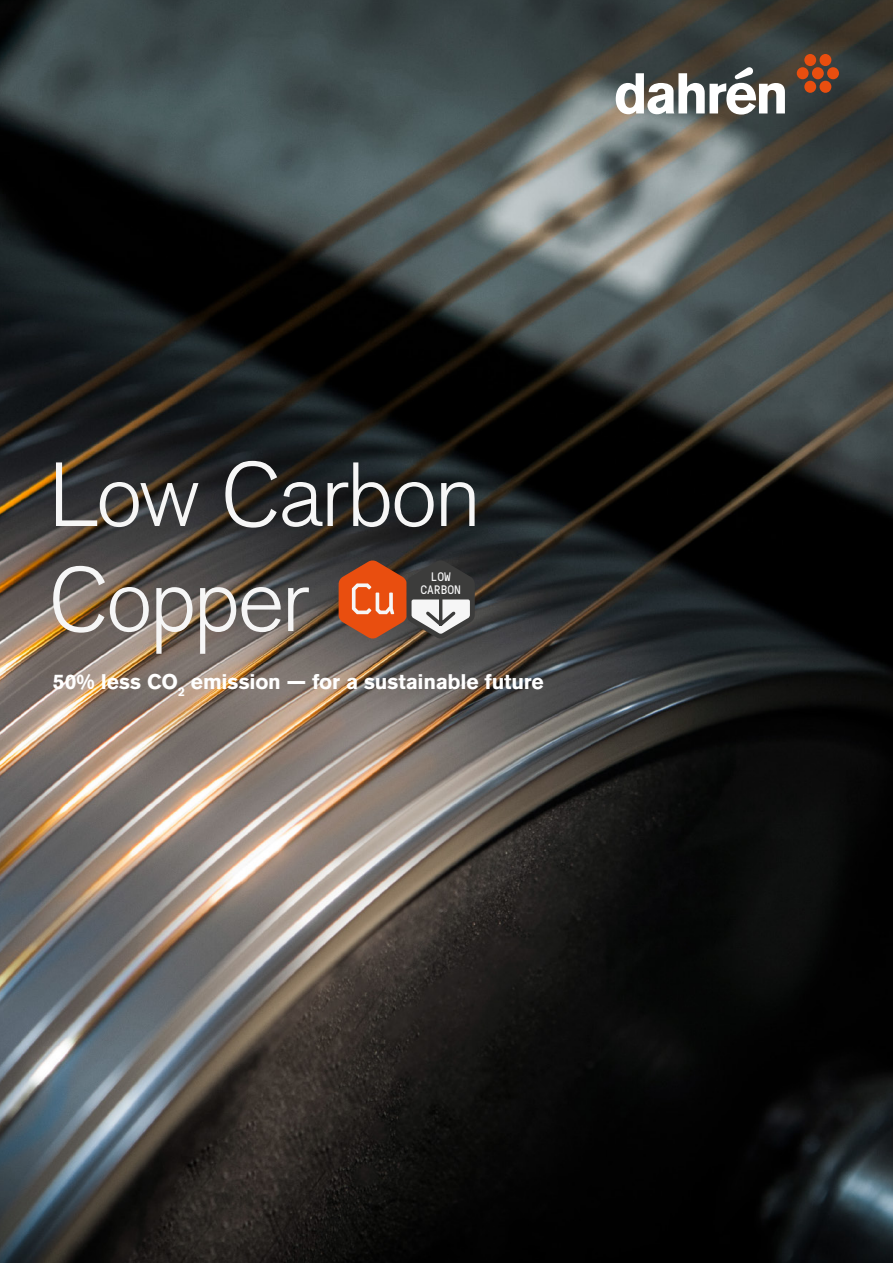
<style>
.page{position:relative;width:893px;height:1263px;background:#fff}
.page>*{position:absolute;margin:0;border:0;box-sizing:border-box;transform-origin:0 0}
.H0{font:300 90px/105px "Akzidenz Grotesk BQ";letter-spacing:-.035em;color:#f6f6f6}
.t1{font:700 21px "Akzidenz Grotesk BQ";letter-spacing:-.01em;color:#fff}
.t2{font:12.3px/12.3px "GT Pressura Mono";color:#f6f6f6;text-align:center}
</style>
<div class="page">
<img style="left:0;top:0;width:893px;height:1263px">
<div style="left:797px;top:67px;width:12px;height:12px;background:#e94e0f;border-radius:50%"></div>
<div style="left:812px;top:67px;width:12px;height:12px;background:#e94e0f;border-radius:50%"></div>
<div style="left:827px;top:67px;width:12px;height:12px;background:#e94e0f;border-radius:50%"></div>
<div style="left:804px;top:81px;width:12px;height:12px;background:#e94e0f;border-radius:50%"></div>
<div style="left:804px;top:54px;width:12px;height:12px;background:#e94e0f;border-radius:50%"></div>
<div style="left:819px;top:54px;width:12px;height:12px;background:#e94e0f;border-radius:50%"></div>
<div style="left:819px;top:81px;width:12px;height:12px;background:#e94e0f;border-radius:50%"></div>
<svg style="left:616px;top:67px;width:169px;height:48px"></svg>
<svg style="left:339px;top:560px;width:136px;height:78px"></svg>
<p class="H0" style="left:49px;top:444px;width:434px">Low Carbon<br>Copper</p>
<h3 class="t1" style="left:53px;top:670px;width:492px">50% less CO<sub>2</sub> emission — for a sustainable future</h3>
<p class="t2" style="left:420px;top:570px;width:42px">LOW<br>CARBON</p>
</div>
